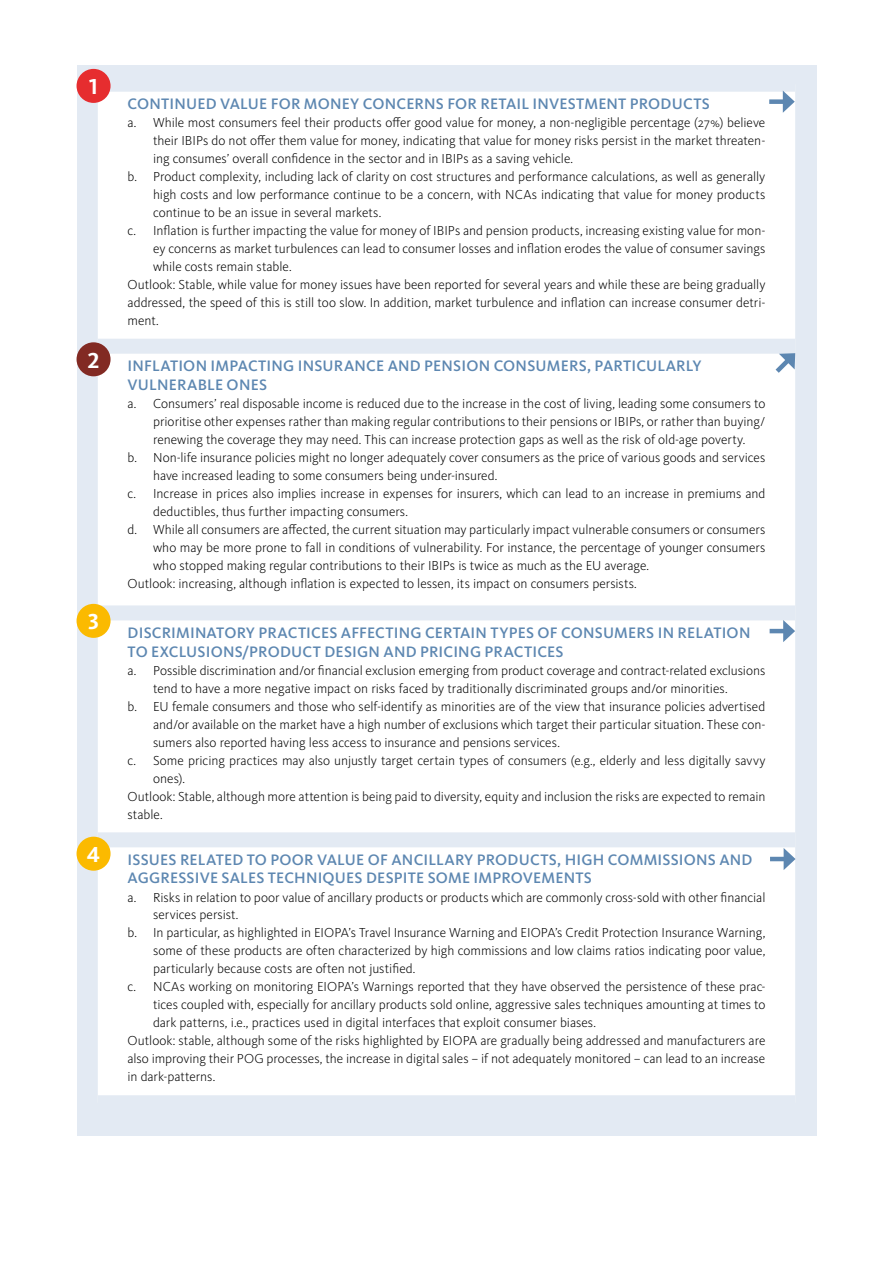
<style>
.page{position:relative;width:893px;height:1263px;background:#fff}
.page>*{position:absolute;margin:0;border:0;box-sizing:border-box;transform-origin:0 0}
.t1{font:700 22.5px "Kievit Pro";color:#fff}
.t2{font:500 15.75px/18.9px "Kievit Pro";letter-spacing:.01em;color:#5d87b1}
.t3{font:300 13.5px "Kievit Pro";letter-spacing:-.005em;color:#000}
</style>
<div class="page">
<div style="left:77px;top:65px;width:739px;height:1070px;background:#e3eaf3"></div>
<div style="left:98px;top:92px;width:697px;height:1003px;background:#fff"></div>
<div style="left:98px;top:605px;width:697px;height:15px;background:#e3eaf3"></div>
<div style="left:98px;top:832px;width:697px;height:15px;background:#e3eaf3"></div>
<div style="left:98px;top:339px;width:697px;height:15px;background:#e3eaf3"></div>
<div style="left:77px;top:604px;width:34px;height:34px;background:#fbba00;border-radius:50%"></div>
<div style="left:77px;top:837px;width:34px;height:34px;background:#fbba00;border-radius:50%"></div>
<div style="left:769px;top:99px;width:18px;height:5px;background:#5d87b1"></div>
<svg style="left:783px;top:91px;width:12px;height:22px"></svg>
<svg style="left:771px;top:353px;width:25px;height:25px"></svg>
<hr style="left:770px;top:629px;width:17px;height:4px;background:#5d87b1">
<svg style="left:783px;top:620px;width:12px;height:22px"></svg>
<hr style="left:770px;top:857px;width:18px;height:4px;background:#5d87b1">
<svg style="left:784px;top:848px;width:11px;height:22px"></svg>
<div style="left:77px;top:342px;width:34px;height:34px;background:#822a23;border-radius:50%"></div>
<div style="left:77px;top:69px;width:34px;height:34px;background:#e62d2f;border-radius:50%"></div>
<h1 class="t1" style="left:89px;top:73px;width:10px">1</h1>
<h1 class="t1" style="left:88px;top:347px;width:13px">2</h1>
<h1 class="t1" style="left:88px;top:608px;width:12px">3</h1>
<h1 class="t1" style="left:87px;top:841px;width:15px">4</h1>
<p class="t2" style="left:128px;top:94px;width:584px">CONTINUED VALUE FOR MONEY CONCERNS FOR RETAIL INVESTMENT PRODUCTS</p>
<p class="t3" style="left:128px;top:114px;width:639px">a. While most consumers feel their products offer good value for money, a non-negligible percentage (27%) believe</p>
<p class="t3" style="left:153px;top:132px;width:614px">their IBIPs do not offer them value for money, indicating that value for money risks persist in the market threaten-</p>
<p class="t3" style="left:153px;top:150px;width:421px">ing consumes’ overall confidence in the sector and in IBIPs as a saving vehicle.</p>
<p class="t3" style="left:128px;top:168px;width:639px">b. Product complexity, including lack of clarity on cost structures and performance calculations, as well as generally</p>
<p class="t3" style="left:153px;top:186px;width:614px">high costs and low performance continue to be a concern, with NCAs indicating that value for money products</p>
<p class="t3" style="left:153px;top:204px;width:230px">continue to be an issue in several markets.</p>
<p class="t3" style="left:128px;top:222px;width:639px">c. Inflation is further impacting the value for money of IBIPs and pension products, increasing existing value for mon-</p>
<p class="t3" style="left:153px;top:240px;width:614px">ey concerns as market turbulences can lead to consumer losses and inflation erodes the value of consumer savings</p>
<p class="t3" style="left:153px;top:258px;width:140px">while costs remain stable.</p>
<p class="t3" style="left:128px;top:276px;width:639px">Outlook: Stable, while value for money issues have been reported for several years and while these are being gradually</p>
<p class="t3" style="left:128px;top:294px;width:639px">addressed, the speed of this is still too slow. In addition, market turbulence and inflation can increase consumer detri-</p>
<p class="t3" style="left:128px;top:312px;width:33px">ment.</p>
<p class="t2" style="left:128px;top:356px;width:575px">INFLATION IMPACTING INSURANCE AND PENSION CONSUMERS, PARTICULARLY<br>VULNERABLE ONES</p>
<p class="t3" style="left:128px;top:395px;width:639px">a. Consumers’ real disposable income is reduced due to the increase in the cost of living, leading some consumers to</p>
<p class="t3" style="left:153px;top:413px;width:614px">prioritise other expenses rather than making regular contributions to their pensions or IBIPs, or rather than buying/</p>
<p class="t3" style="left:153px;top:431px;width:594px">renewing the coverage they may need. This can increase protection gaps as well as the risk of old-age poverty.</p>
<p class="t3" style="left:128px;top:449px;width:639px">b. Non-life insurance policies might no longer adequately cover consumers as the price of various goods and services</p>
<p class="t3" style="left:153px;top:467px;width:346px">have increased leading to some consumers being under-insured.</p>
<p class="t3" style="left:128px;top:485px;width:639px">c. Increase in prices also implies increase in expenses for insurers, which can lead to an increase in premiums and</p>
<p class="t3" style="left:153px;top:503px;width:257px">deductibles, thus further impacting consumers.</p>
<p class="t3" style="left:128px;top:521px;width:639px">d. While all consumers are affected, the current situation may particularly impact vulnerable consumers or consumers</p>
<p class="t3" style="left:153px;top:539px;width:614px">who may be more prone to fall in conditions of vulnerability. For instance, the percentage of younger consumers</p>
<p class="t3" style="left:153px;top:557px;width:497px">who stopped making regular contributions to their IBIPs is twice as much as the EU average.</p>
<p class="t3" style="left:128px;top:575px;width:511px">Outlook: increasing, although inflation is expected to lessen, its impact on consumers persists.</p>
<p class="t2" style="left:128px;top:623px;width:624px">DISCRIMINATORY PRACTICES AFFECTING CERTAIN TYPES OF CONSUMERS IN RELATION<br>TO EXCLUSIONS/PRODUCT DESIGN AND PRICING PRACTICES</p>
<p class="t3" style="left:128px;top:662px;width:639px">a. Possible discrimination and/or financial exclusion emerging from product coverage and contract-related exclusions</p>
<p class="t3" style="left:153px;top:680px;width:576px">tend to have a more negative impact on risks faced by traditionally discriminated groups and/or minorities.</p>
<p class="t3" style="left:128px;top:698px;width:639px">b. EU female consumers and those who self-identify as minorities are of the view that insurance policies advertised</p>
<p class="t3" style="left:153px;top:716px;width:614px">and/or available on the market have a high number of exclusions which target their particular situation. These con-</p>
<p class="t3" style="left:153px;top:734px;width:408px">sumers also reported having less access to insurance and pensions services.</p>
<p class="t3" style="left:128px;top:752px;width:639px">c. Some pricing practices may also unjustly target certain types of consumers (e.g., elderly and less digitally savvy</p>
<p class="t3" style="left:153px;top:770px;width:33px">ones).</p>
<p class="t3" style="left:128px;top:788px;width:639px">Outlook: Stable, although more attention is being paid to diversity, equity and inclusion the risks are expected to remain</p>
<p class="t3" style="left:128px;top:806px;width:37px">stable.</p>
<p class="t2" style="left:128px;top:850px;width:626px">ISSUES RELATED TO POOR VALUE OF ANCILLARY PRODUCTS, HIGH COMMISSIONS AND<br>AGGRESSIVE SALES TECHNIQUES DESPITE SOME IMPROVEMENTS</p>
<p class="t3" style="left:128px;top:889px;width:639px">a. Risks in relation to poor value of ancillary products or products which are commonly cross-sold with other financial</p>
<p class="t3" style="left:153px;top:907px;width:87px">services persist.</p>
<p class="t3" style="left:128px;top:925px;width:639px">b. In particular, as highlighted in EIOPA’s Travel Insurance Warning and EIOPA’s Credit Protection Insurance Warning,</p>
<p class="t3" style="left:153px;top:943px;width:614px">some of these products are often characterized by high commissions and low claims ratios indicating poor value,</p>
<p class="t3" style="left:153px;top:961px;width:264px">particularly because costs are often not justified.</p>
<p class="t3" style="left:128px;top:979px;width:639px">c. NCAs working on monitoring EIOPA’s Warnings reported that they have observed the persistence of these prac-</p>
<p class="t3" style="left:153px;top:997px;width:614px">tices coupled with, especially for ancillary products sold online, aggressive sales techniques amounting at times to</p>
<p class="t3" style="left:153px;top:1015px;width:445px">dark patterns, i.e., practices used in digital interfaces that exploit consumer biases.</p>
<p class="t3" style="left:128px;top:1033px;width:639px">Outlook: stable, although some of the risks highlighted by EIOPA are gradually being addressed and manufacturers are</p>
<p class="t3" style="left:128px;top:1051px;width:639px">also improving their POG processes, the increase in digital sales – if not adequately monitored – can lead to an increase</p>
<p class="t3" style="left:128px;top:1069px;width:89px">in dark-patterns.</p>
</div>
